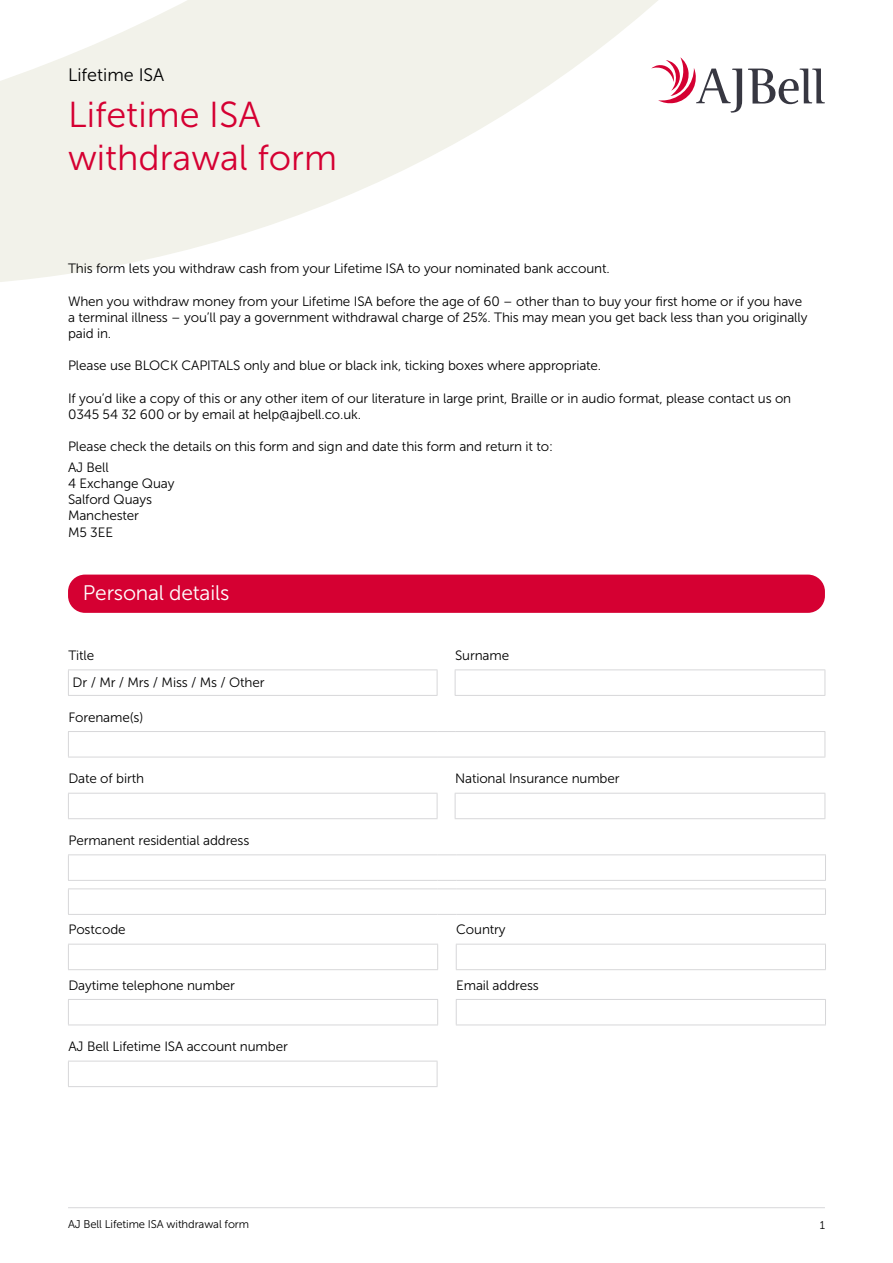
<style>
.page{position:relative;width:893px;height:1263px;background:#fff}
.page>*{position:absolute;margin:0;border:0;box-sizing:border-box;transform-origin:0 0}
.t1{font:36px/43.2px "Museo Sans 300";color:#d50032}
.t2{font:21px "Museo Sans 300";letter-spacing:-.01em;color:#fff}
.t3{font:18px "Museo Sans 300";color:#000}
.t4{font:13.5px/16.2px "Museo Sans 300";letter-spacing:-.01em;color:#000}
.t5{font:11.25px "Museo Sans 300";letter-spacing:-.01em;color:#000}
</style>
<div class="page">
<hr style="left:68px;top:1207px;width:757px;height:1px;background:#d7d7d9">
<svg style="left:0;top:0;width:792px;height:282px;fill:#f2f2ea"></svg>
<svg style="left:748px;top:68px;width:77px;height:36px"></svg>
<svg style="left:651px;top:57px;width:91px;height:56px"></svg>
<div style="left:68px;top:575px;width:757px;height:38px;background:#d50032;border-radius:17px"></div>
<hr style="left:68px;top:669px;width:369px;height:1px;background:#d7d7d9">
<hr style="left:68px;top:695px;width:369px;height:1px;background:#d7d7d9">
<hr style="left:455px;top:669px;width:370px;height:1px;background:#d7d7d9">
<svg style="left:68px;top:670px;width:758px;height:25px"></svg>
<hr style="left:455px;top:695px;width:370px;height:1px;background:#d7d7d9">
<hr style="left:68px;top:731px;width:369px;height:1px;background:#d7d7d9">
<svg style="left:68px;top:732px;width:1px;height:25px"></svg>
<svg style="left:437px;top:731px;width:18px;height:1px"></svg>
<hr style="left:455px;top:731px;width:370px;height:1px;background:#d7d7d9">
<svg style="left:825px;top:732px;width:1px;height:25px"></svg>
<hr style="left:68px;top:757px;width:369px;height:1px;background:#d7d7d9">
<svg style="left:437px;top:757px;width:18px;height:1px"></svg>
<hr style="left:455px;top:757px;width:370px;height:1px;background:#d7d7d9">
<svg style="left:68px;top:793px;width:758px;height:26px"></svg>
<hr style="left:455px;top:818px;width:370px;height:1px;background:#d7d7d9">
<svg style="left:68px;top:855px;width:757px;height:169px"></svg>
<hr style="left:68px;top:854px;width:370px;height:1px;background:#d7d7d9">
<svg style="left:68px;top:855px;width:1px;height:25px"></svg>
<svg style="left:438px;top:854px;width:18px;height:1px"></svg>
<hr style="left:456px;top:854px;width:370px;height:1px;background:#d7d7d9">
<svg style="left:825px;top:855px;width:1px;height:25px"></svg>
<hr style="left:68px;top:880px;width:370px;height:1px;background:#d7d7d9">
<svg style="left:438px;top:880px;width:18px;height:1px"></svg>
<hr style="left:456px;top:880px;width:370px;height:1px;background:#d7d7d9">
<hr style="left:68px;top:888px;width:370px;height:1px;background:#d7d7d9">
<svg style="left:68px;top:889px;width:1px;height:25px"></svg>
<svg style="left:438px;top:888px;width:18px;height:1px"></svg>
<hr style="left:456px;top:888px;width:370px;height:1px;background:#d7d7d9">
<svg style="left:825px;top:889px;width:1px;height:25px"></svg>
<hr style="left:68px;top:914px;width:370px;height:1px;background:#d7d7d9">
<svg style="left:438px;top:914px;width:18px;height:1px"></svg>
<hr style="left:456px;top:914px;width:370px;height:1px;background:#d7d7d9">
<hr style="left:456px;top:999px;width:370px;height:1px;background:#d7d7d9">
<svg style="left:456px;top:1000px;width:1px;height:24px"></svg>
<svg style="left:825px;top:1000px;width:1px;height:24px"></svg>
<hr style="left:456px;top:1024px;width:370px;height:1px;background:#d7d7d9">
<hr style="left:456px;top:944px;width:370px;height:1px;background:#d7d7d9">
<svg style="left:456px;top:945px;width:1px;height:24px"></svg>
<svg style="left:825px;top:945px;width:1px;height:24px"></svg>
<hr style="left:456px;top:969px;width:370px;height:1px;background:#d7d7d9">
<hr style="left:68px;top:999px;width:370px;height:1px;background:#d7d7d9">
<svg style="left:68px;top:1000px;width:1px;height:24px"></svg>
<svg style="left:437px;top:1000px;width:1px;height:24px"></svg>
<hr style="left:68px;top:1024px;width:370px;height:1px;background:#d7d7d9">
<hr style="left:68px;top:944px;width:370px;height:1px;background:#d7d7d9">
<svg style="left:68px;top:945px;width:1px;height:24px"></svg>
<svg style="left:437px;top:945px;width:1px;height:24px"></svg>
<hr style="left:68px;top:969px;width:370px;height:1px;background:#d7d7d9">
<hr style="left:68px;top:1061px;width:369px;height:1px;background:#d7d7d9">
<svg style="left:68px;top:1062px;width:1px;height:24px"></svg>
<svg style="left:437px;top:1061px;width:1px;height:25px"></svg>
<hr style="left:68px;top:1086px;width:369px;height:1px;background:#d7d7d9">
<h3 class="t3" style="left:68px;top:65px;width:98px">Lifetime ISA</h3>
<h1 class="t1" style="left:68px;top:94px;width:271px">Lifetime ISA withdrawal form</h1>
<p class="t4" style="left:68px;top:260px;width:543px">This form lets you withdraw cash from your Lifetime ISA to your nominated bank account.</p>
<p class="t4" style="left:68px;top:293px;width:741px">When you withdraw money from your Lifetime ISA before the age of 60 – other than to buy your first home or if you have a terminal illness – you’ll pay a government withdrawal charge of 25%. This may mean you get back less than you originally paid in.</p>
<p class="t4" style="left:68px;top:358px;width:535px">Please use BLOCK CAPITALS only and blue or black ink, ticking boxes where appropriate.</p>
<p class="t4" style="left:68px;top:390px;width:725px">If you’d like a copy of this or any other item of our literature in large print, Braille or in audio format, please contact us on<br>0345 54 32 600 or by email at help@ajbell.co.uk.</p>
<p class="t4" style="left:68px;top:437px;width:487px;line-height:20.4px">Please check the details on this form and sign and date this form and return it to:<br>AJ Bell</p>
<p class="t4" style="left:68px;top:475px;width:108px">4 Exchange Quay<br>Salford Quays<br>Manchester<br>M5 3EE</p>
<h2 class="t2" style="left:83px;top:581px;width:148px">Personal details</h2>
<p class="t4" style="left:68px;top:647px;width:27px">Title</p>
<p class="t4" style="left:455px;top:647px;width:56px">Surname</p>
<p class="t4" style="left:73px;top:675px;width:193px">Dr / Mr / Mrs / Miss / Ms / Other</p>
<p class="t4" style="left:68px;top:709px;width:76px">Forename(s)</p>
<p class="t4" style="left:68px;top:771px;width:77px">Date of birth</p>
<p class="t4" style="left:455px;top:771px;width:166px">National Insurance number</p>
<p class="t4" style="left:68px;top:832px;width:183px">Permanent residential address</p>
<p class="t4" style="left:68px;top:922px;width:59px">Postcode</p>
<p class="t4" style="left:456px;top:922px;width:51px">Country</p>
<p class="t4" style="left:68px;top:977px;width:168px">Daytime telephone number</p>
<p class="t4" style="left:456px;top:977px;width:84px">Email address</p>
<p class="t4" style="left:68px;top:1039px;width:221px">AJ Bell Lifetime ISA account number</p>
<p class="t5" style="left:68px;top:1218px;width:183px">AJ Bell Lifetime ISA withdrawal form</p>
<p class="t5" style="left:820px;top:1219px;width:7px">1</p>
</div>
